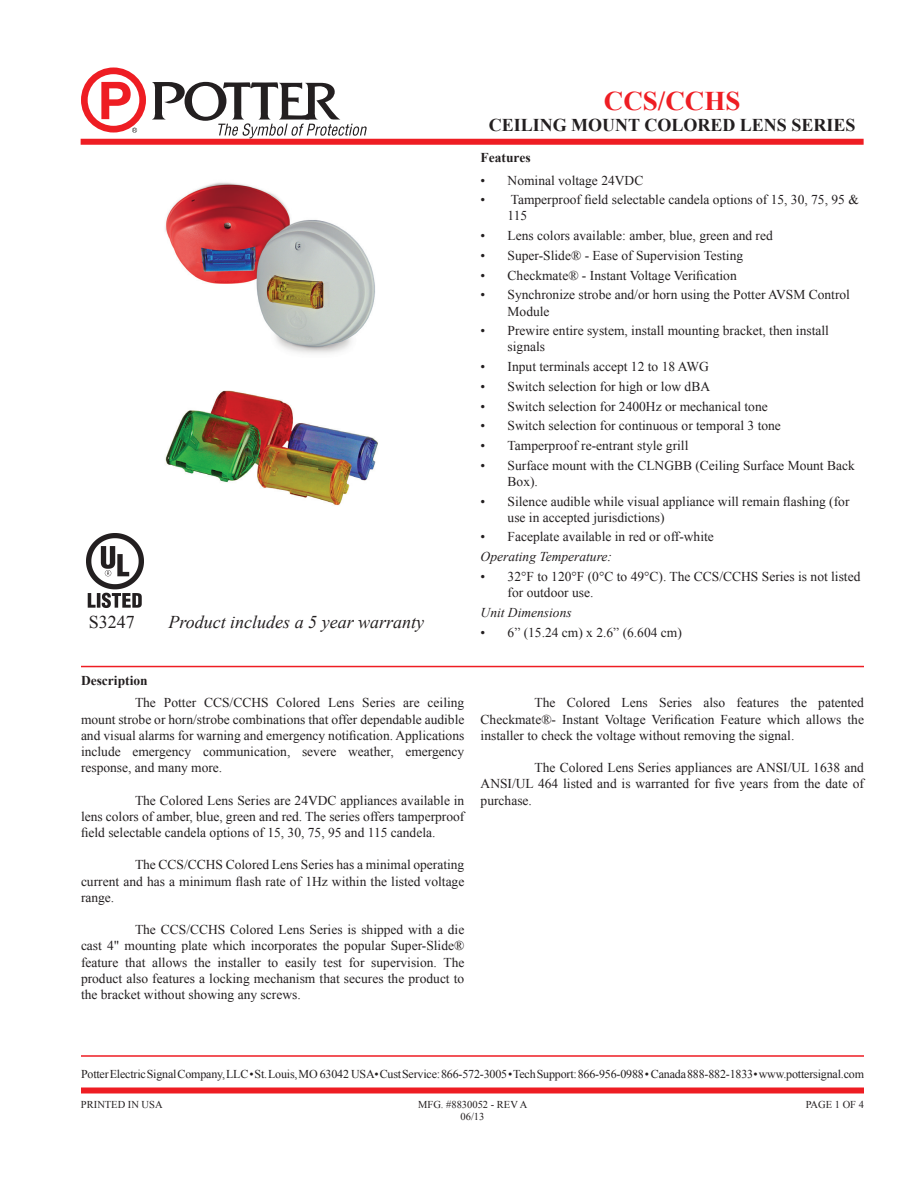
<style>
.page{position:relative;width:918px;height:1188px;background:#fff}
.page>*{position:absolute;margin:0;border:0;box-sizing:border-box;transform-origin:0 0}
.t1{font:700 27px "Times New Roman";color:#ee1d23}
.t2{font:700 18px "Times New Roman";color:#231f20}
.t3{font:italic 18px "Times New Roman";color:#231f20}
.t4{font:18px "Times New Roman";color:#231f20}
.t5{font:13.5px/16.2px "Times New Roman";color:#231f20;text-align:justify}
.t6{font:italic 13.5px "Times New Roman";color:#231f20}
.t7{font:700 13.5px "Times New Roman";color:#231f20}
.t8{font:12px "Times New Roman";letter-spacing:-.015em;color:#231f20}
.t9{font:10.5px/12.6px "Times New Roman";color:#231f20;text-align:center}
</style>
<div class="page">
<div style="left:81px;top:1088px;width:783px;height:6px;background:#ee1d23"></div>
<div style="left:81px;top:139px;width:783px;height:6px;background:#ee1d23"></div>
<svg style="left:81px;top:68px;width:65px;height:65px"></svg>
<svg style="left:152px;top:82px;width:215px;height:56px"></svg>
<hr style="left:81px;top:1055px;width:783px;height:2px;background:#ee1d23">
<hr style="left:81px;top:666px;width:783px;height:1px;background:#ee1d23">
<img style="left:165px;top:182px;width:210px;height:172px">
<img style="left:165px;top:390px;width:213px;height:116px">
<img style="left:87px;top:533px;width:56px;height:75px">
<h2 class="t4" style="left:89px;top:610px;width:48px">S3247</h2>
<h2 class="t3" style="left:168px;top:610px;width:257px">Product includes a 5 year warranty</h2>
<p class="t7" style="left:81px;top:671px;width:68px">DESCRIPTION</p>
<p class="t5" style="left:81px;top:695px;width:385px;text-indent:54px">The Potter CCS/CCHS Colored Lens Series are ceiling mount strobe or horn/strobe combinations that offer dependable audible and visual alarms for warning and emergency notification. Applications include emergency communication, severe weather, emergency response, and many more.</p>
<p class="t5" style="left:81px;top:792px;width:385px;text-indent:54px">The Colored Lens Series are 24VDC appliances available in lens colors of amber, blue, green and red. The series offers tamperproof field selectable candela options of 15, 30, 75, 95 and 115 candela.</p>
<p class="t5" style="left:81px;top:857px;width:385px;text-indent:54px">The CCS/CCHS Colored Lens Series has a minimal operating current and has a minimum flash rate of 1Hz within the listed voltage range.</p>
<p class="t5" style="left:81px;top:921px;width:385px;text-indent:54px">The CCS/CCHS Colored Lens Series is shipped with a die cast 4" mounting plate which incorporates the popular Super-Slide® feature that allows the installer to easily test for supervision. The product also features a locking mechanism that secures the product to the bracket without showing any screws.</p>
<h1 class="t1" style="left:604px;top:82px;width:136px">CCS/CCHS</h1>
<h2 class="t2" style="left:489px;top:113px;width:368px">CEILING MOUNT COLORED LENS SERIES</h2>
<p class="t7" style="left:481px;top:148px;width:51px">FEATURES</p>
<p class="t5" style="left:481px;top:172px;width:164px">• Nominal voltage 24VDC</p>
<p class="t5" style="left:508px;top:191px;width:353px;text-indent:-27px">• Tamperproof field selectable candela options of 15, 30, 75, 95 &amp;<br>115</p>
<p class="t5" style="left:481px;top:227px;width:294px">• Lens colors available: amber, blue, green and red</p>
<p class="t5" style="left:481px;top:247px;width:264px">• Super-Slide® - Ease of Supervision Testing</p>
<p class="t5" style="left:481px;top:267px;width:258px">• Checkmate® - Instant Voltage Verification</p>
<p class="t5" style="left:508px;top:286px;width:344px;text-indent:-27px">• Synchronize strobe and/or horn using the Potter AVSM Control<br>Module</p>
<p class="t5" style="left:508px;top:322px;width:323px;text-indent:-27px">• Prewire entire system, install mounting bracket, then install signals</p>
<p class="t5" style="left:481px;top:358px;width:230px">• Input terminals accept 12 to 18 AWG</p>
<p class="t5" style="left:481px;top:378px;width:231px">• Switch selection for high or low dBA</p>
<p class="t5" style="left:481px;top:398px;width:289px">• Switch selection for 2400Hz or mechanical tone</p>
<p class="t5" style="left:481px;top:417px;width:302px">• Switch selection for continuous or temporal 3 tone</p>
<p class="t5" style="left:481px;top:437px;width:209px">• Tamperproof re-entrant style grill</p>
<p class="t5" style="left:508px;top:457px;width:349px;text-indent:-27px">• Surface mount with the CLNGBB (Ceiling Surface Mount Back<br>Box).</p>
<p class="t5" style="left:508px;top:493px;width:343px;text-indent:-27px">• Silence audible while visual appliance will remain flashing (for use in accepted jurisdictions)</p>
<p class="t5" style="left:481px;top:529px;width:235px">• Faceplate available in red or off-white</p>
<p class="t6" style="left:481px;top:547px;width:133px">Operating Temperature:</p>
<p class="t5" style="left:508px;top:568px;width:354px;text-indent:-27px">• 32°F to 120°F (0°C to 49°C). The CCS/CCHS Series is not listed for outdoor use.</p>
<p class="t6" style="left:481px;top:603px;width:93px">Unit Dimensions</p>
<p class="t5" style="left:481px;top:624px;width:203px">• 6” (15.24 cm) x 2.6” (6.604 cm)</p>
<p class="t5" style="left:481px;top:695px;width:385px;text-indent:54px">The Colored Lens Series also features the patented Checkmate®- Instant Voltage Verification Feature which allows the installer to check the voltage without removing the signal.</p>
<p class="t5" style="left:481px;top:759px;width:385px;text-indent:54px">The Colored Lens Series appliances are ANSI/UL 1638 and ANSI/UL 464 listed and is warranted for five years from the date of purchase.</p>
<p class="t8" style="left:81px;top:1066px;width:785px">Potter Electric Signal Company, LLC • St. Louis, MO 63042 USA• Cust Service: 866-572-3005 • Tech Support: 866-956-0988• Canada 888-882-1833• www.pottersignal.com</p>
<p class="t9" style="left:81px;top:1098px;width:83px">PRINTED IN USA</p>
<p class="t9" style="left:806px;top:1098px;width:60px">PAGE 1 OF 4</p>
<p class="t9" style="left:418px;top:1098px;width:111px">MFG. #8830052 - REV A<br>06/13</p>
</div>
